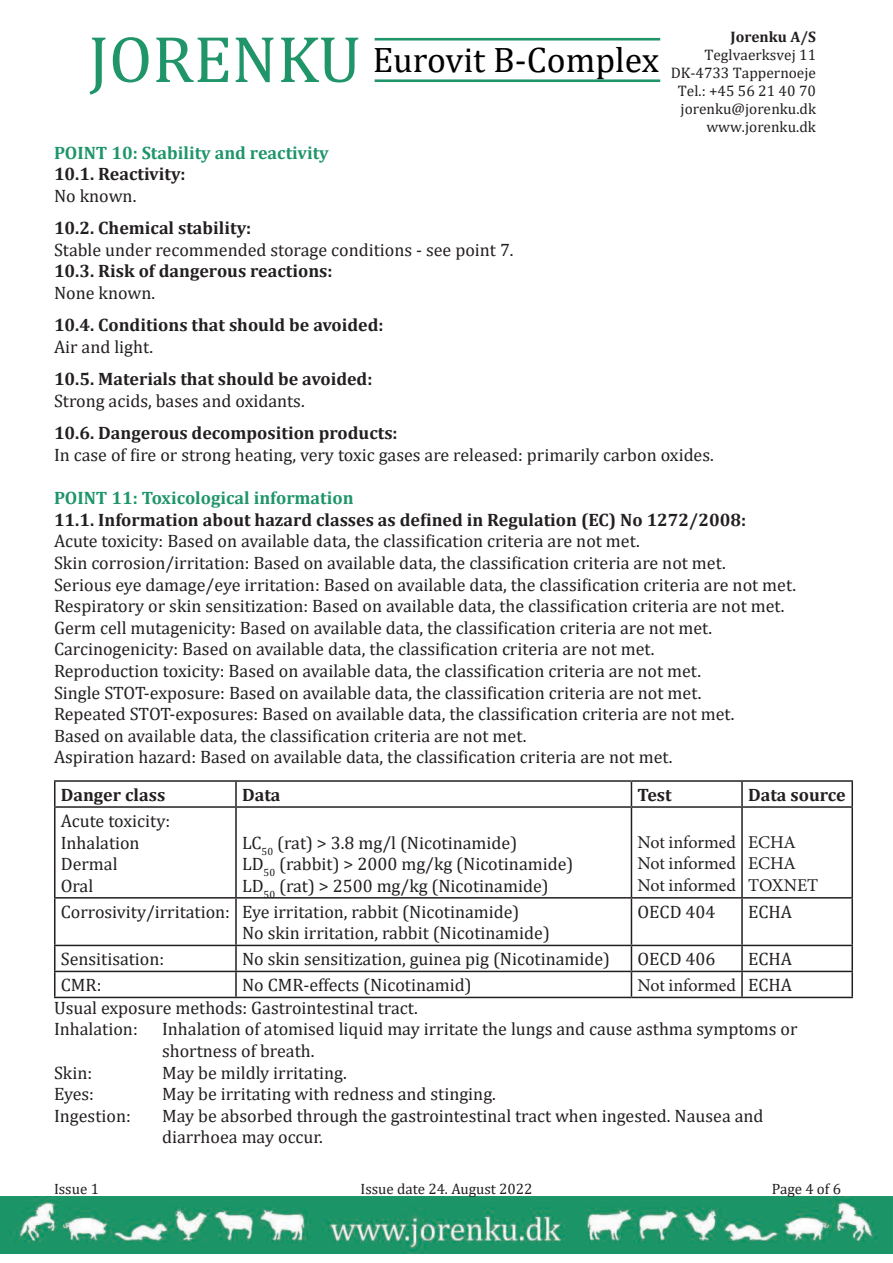
<style>
.page{position:relative;width:893px;height:1263px;background:#fff}
.page>*{position:absolute;margin:0;border:0;box-sizing:border-box;transform-origin:0 0}
.t1{font:35.55px "Cambria";color:#000001}
.t2{font:18px/21.6px "Cambria";color:#231f20}
.t3{font:700 18px "Cambria";color:#231f20}
.t4{font:700 18px "Cambria";color:#1d9569}
.t5{font:18px/21.6px "Minion Pro";letter-spacing:-.005em;color:#231f20;text-align:justify}
.t6{font:15.3px/18px "Cambria";color:#231f20;text-align:right}
.t7{font:700 15.3px "Cambria";color:#231f20}
.t8{font:15px "Cambria";color:#231f20}
.s1{font-size:66.45px;color:#1f9569}
.s2{font-family:"Cambria"}
</style>
<div class="page">
<img style="left:0;top:1196px;width:893px;height:58px">
<hr style="left:375px;top:38px;width:285px;height:3px;background:#1f9569">
<hr style="left:375px;top:79px;width:285px;height:3px;background:#1f9569">
<hr style="left:54px;top:780px;width:182px;height:2px;background:#231f20">
<hr style="left:54px;top:782px;width:2px;height:24px;background:#231f20">
<hr style="left:236px;top:780px;width:395px;height:2px;background:#231f20">
<hr style="left:235px;top:782px;width:2px;height:24px;background:#231f20">
<hr style="left:631px;top:780px;width:111px;height:2px;background:#231f20">
<svg style="left:631px;top:782px;width:1px;height:24px"></svg>
<hr style="left:742px;top:780px;width:111px;height:2px;background:#231f20">
<hr style="left:741px;top:782px;width:2px;height:24px;background:#231f20">
<hr style="left:851px;top:782px;width:2px;height:24px;background:#231f20">
<hr style="left:54px;top:806px;width:182px;height:2px;background:#231f20">
<hr style="left:54px;top:808px;width:2px;height:89px;background:#231f20">
<hr style="left:236px;top:806px;width:395px;height:2px;background:#231f20">
<hr style="left:235px;top:808px;width:2px;height:89px;background:#231f20">
<hr style="left:631px;top:806px;width:111px;height:2px;background:#231f20">
<hr style="left:631px;top:808px;width:1px;height:89px;background:#231f20">
<hr style="left:742px;top:806px;width:111px;height:2px;background:#231f20">
<hr style="left:741px;top:808px;width:2px;height:89px;background:#231f20">
<hr style="left:851px;top:808px;width:2px;height:89px;background:#231f20">
<hr style="left:54px;top:897px;width:182px;height:1px;background:#231f20">
<hr style="left:54px;top:898px;width:2px;height:47px;background:#231f20">
<hr style="left:236px;top:897px;width:395px;height:1px;background:#231f20">
<hr style="left:235px;top:898px;width:2px;height:47px;background:#231f20">
<hr style="left:631px;top:897px;width:111px;height:1px;background:#231f20">
<hr style="left:631px;top:898px;width:1px;height:47px;background:#231f20">
<hr style="left:742px;top:897px;width:111px;height:1px;background:#231f20">
<hr style="left:741px;top:898px;width:2px;height:47px;background:#231f20">
<hr style="left:851px;top:898px;width:2px;height:47px;background:#231f20">
<hr style="left:54px;top:945px;width:182px;height:1px;background:#231f20">
<hr style="left:54px;top:946px;width:2px;height:25px;background:#231f20">
<hr style="left:236px;top:945px;width:395px;height:1px;background:#231f20">
<hr style="left:235px;top:946px;width:2px;height:25px;background:#231f20">
<hr style="left:631px;top:945px;width:111px;height:1px;background:#231f20">
<hr style="left:742px;top:945px;width:111px;height:1px;background:#231f20">
<hr style="left:741px;top:946px;width:2px;height:25px;background:#231f20">
<hr style="left:851px;top:946px;width:2px;height:25px;background:#231f20">
<hr style="left:54px;top:971px;width:182px;height:1px;background:#231f20">
<hr style="left:54px;top:972px;width:2px;height:25px;background:#231f20">
<hr style="left:236px;top:971px;width:395px;height:1px;background:#231f20">
<hr style="left:235px;top:972px;width:2px;height:25px;background:#231f20">
<hr style="left:631px;top:971px;width:111px;height:1px;background:#231f20">
<svg style="left:631px;top:946px;width:1px;height:51px"></svg>
<hr style="left:742px;top:971px;width:111px;height:1px;background:#231f20">
<hr style="left:741px;top:972px;width:2px;height:25px;background:#231f20">
<hr style="left:851px;top:972px;width:2px;height:25px;background:#231f20">
<hr style="left:54px;top:997px;width:182px;height:1px;background:#231f20">
<hr style="left:236px;top:997px;width:395px;height:1px;background:#231f20">
<hr style="left:631px;top:997px;width:111px;height:1px;background:#231f20">
<hr style="left:742px;top:997px;width:111px;height:1px;background:#231f20">
<h1 class="t1" style="left:89px;top:39px;width:572px"><span class="s1">JORENKU</span> Eurovit B-Complex</h1>
<p class="t7" style="left:730px;top:26px;width:87px">Jorenku A/S</p>
<p class="t6" style="left:671px;top:46px;width:147px">Teglvaerksvej 11<br>DK-4733 Tappernoeje<br>Tel.: +45 56 21 40 70 jorenku@jorenku.dk www.jorenku.dk</p>
<p class="t4" style="left:54px;top:140px;width:276px">POINT 10: Stability and reactivity</p>
<p class="t3" style="left:54px;top:161px;width:133px">10.1. Reactivity:</p>
<p class="t2" style="left:54px;top:185px;width:84px">No known.</p>
<p class="t3" style="left:54px;top:215px;width:199px">10.2. Chemical stability:</p>
<p class="t2" style="left:54px;top:239px;width:461px">Stable under recommended storage conditions - see point 7.</p>
<p class="t3" style="left:54px;top:259px;width:280px">10.3. Risk of dangerous reactions:</p>
<p class="t2" style="left:54px;top:282px;width:103px">None known.</p>
<p class="t3" style="left:54px;top:313px;width:331px">10.4. Conditions that should be avoided:</p>
<p class="t2" style="left:54px;top:336px;width:101px">Air and light.</p>
<p class="t3" style="left:54px;top:367px;width:320px">10.5. Materials that should be avoided:</p>
<p class="t2" style="left:54px;top:390px;width:252px">Strong acids, bases and oxidants.</p>
<p class="t3" style="left:54px;top:421px;width:345px">10.6. Dangerous decomposition products:</p>
<p class="t2" style="left:54px;top:444px;width:661px">In case of fire or strong heating, very toxic gases are released: primarily carbon oxides.</p>
<p class="t4" style="left:54px;top:485px;width:301px">POINT 11: Toxicological information</p>
<p class="t3" style="left:54px;top:507px;width:693px">11.1. Information about hazard classes as defined in Regulation (EC) No 1272/2008:</p>
<p class="t2" style="left:54px;top:530px;width:744px">Acute toxicity: Based on available data, the classification criteria are not met.<br>Skin corrosion/irritation: Based on available data, the classification criteria are not met.<br>Serious eye damage/eye irritation: Based on available data, the classification criteria are not met.<br>Respiratory or skin sensitization: Based on available data, the classification criteria are not met.<br>Germ cell mutagenicity: Based on available data, the classification criteria are not met.<br>Carcinogenicity: Based on available data, the classification criteria are not met.<br>Reproduction toxicity: Based on available data, the classification criteria are not met.<br>Single STOT-exposure: Based on available data, the classification criteria are not met.<br>Repeated STOT-exposures: Based on available data, the classification criteria are not met.<br>Based on available data, the classification criteria are not met.<br>Aspiration hazard: Based on available data, the classification criteria are not met.</p>
<p class="t3" style="left:61px;top:782px;width:106px">Danger class</p>
<p class="t3" style="left:242px;top:782px;width:40px">Data</p>
<p class="t3" style="left:637px;top:782px;width:36px">Test</p>
<p class="t3" style="left:748px;top:782px;width:99px">Data source</p>
<p class="t2" style="left:61px;top:810px;width:111px">Acute toxicity:<br>Inhalation<br>Dermal<br>Oral</p>
<p class="t2" style="left:242px;top:832px;width:333px">LC<sub>50</sub> (rat) &gt; 3.8 mg/l (Nicotinamide)<br>LD<sub>50</sub> (rabbit) &gt; 2000 mg/kg (Nicotinamide)<br>LD<sub>50</sub> (rat) &gt; 2500 mg/kg (Nicotinamide)</p>
<p class="t5" style="left:637px;top:831px;width:100px">Not informed Not informed Not informed</p>
<p class="t5" style="left:748px;top:831px;width:72px;text-align:left">ECHA<br>ECHA<br>TOXNET</p>
<p class="t2" style="left:242px;top:901px;width:309px;text-indent:-181px">Corrosivity/irritation: Eye irritation, rabbit (Nicotinamide)<br>No skin irritation, rabbit (Nicotinamide)</p>
<p class="t2" style="left:637px;top:901px;width:80px">OECD 404</p>
<p class="t2" style="left:748px;top:901px;width:46px">ECHA</p>
<p class="t2" style="left:61px;top:948px;width:105px">Sensitisation:</p>
<p class="t2" style="left:242px;top:948px;width:370px">No skin sensitization, guinea pig (Nicotinamide)</p>
<p class="t2" style="left:637px;top:948px;width:80px">OECD 406</p>
<p class="t2" style="left:748px;top:948px;width:46px">ECHA</p>
<p class="t2" style="left:61px;top:974px;width:42px">CMR:</p>
<p class="t2" style="left:242px;top:974px;width:231px">No CMR-effects (Nicotinamid)</p>
<p class="t5" style="left:637px;top:974px;width:156px">Not informed <span class="s2">ECHA</span></p>
<p class="t2" style="left:54px;top:997px;width:365px">Usual exposure methods: Gastrointestinal tract.<br>Inhalation:</p>
<p class="t2" style="left:162px;top:1018px;width:637px">Inhalation of atomised liquid may irritate the lungs and cause asthma symptoms or shortness of breath.</p>
<p class="t2" style="left:54px;top:1061px;width:40px">Skin:</p>
<p class="t2" style="left:162px;top:1061px;width:186px">May be mildly irritating.</p>
<p class="t2" style="left:54px;top:1083px;width:41px">Eyes:</p>
<p class="t2" style="left:162px;top:1083px;width:335px">May be irritating with redness and stinging.</p>
<p class="t2" style="left:54px;top:1105px;width:78px">Ingestion:</p>
<p class="t2" style="left:162px;top:1105px;width:603px">May be absorbed through the gastrointestinal tract when ingested. Nausea and diarrhoea may occur.</p>
<p class="t8" style="left:54px;top:1180px;width:46px">Issue 1</p>
<p class="t8" style="left:360px;top:1180px;width:174px">Issue date 24. August 2022</p>
<p class="t8" style="left:772px;top:1180px;width:71px">Page 4 of 6</p>
</div>
